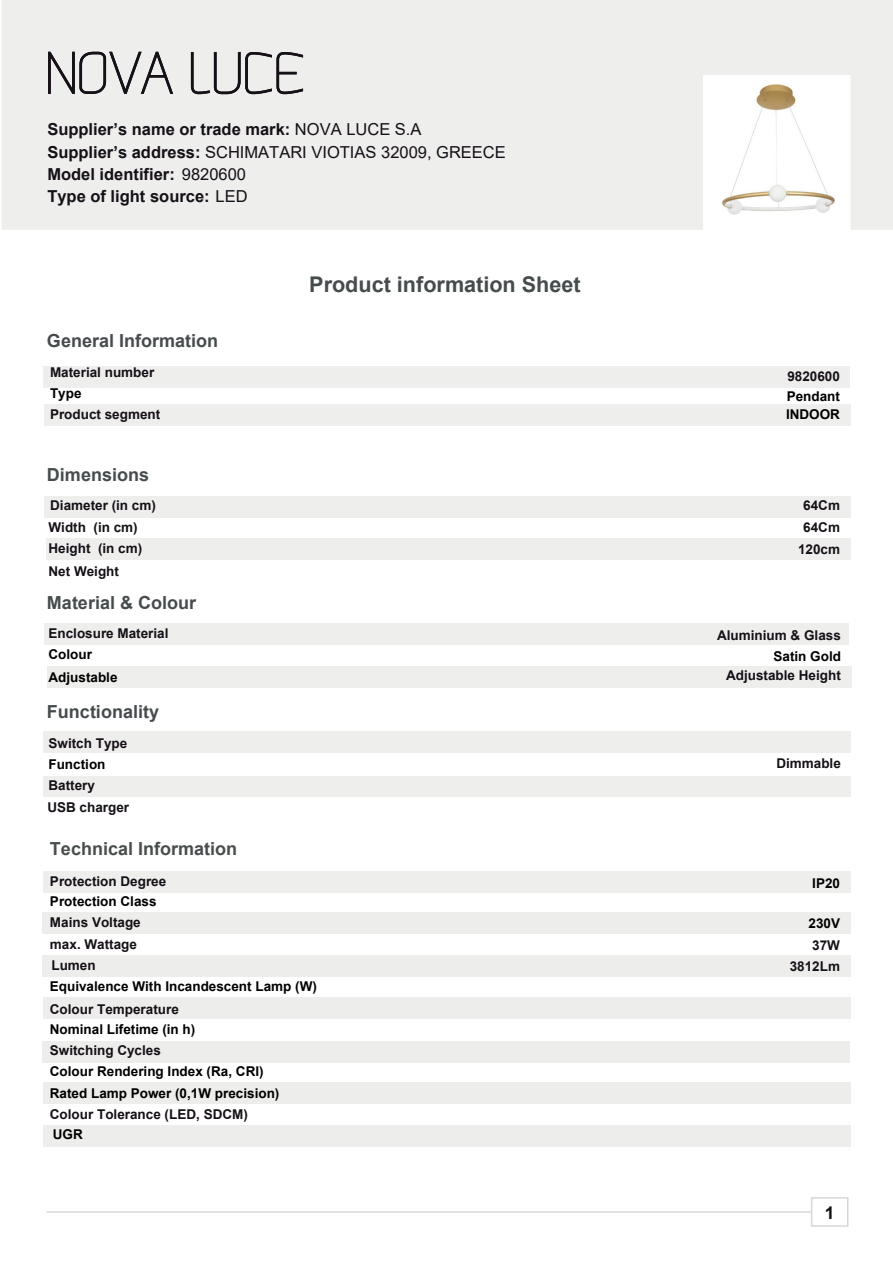
<style>
.page{position:relative;width:893px;height:1263px;background:#fff}
.page>*{position:absolute;margin:0;border:0;box-sizing:border-box;transform-origin:0 0}
.t1{font:700 21.6px "Arial";color:#464c4d}
.t2{font:700 18px "Arial";color:#464c4d}
.t3{font:700 18px "Arial";color:#494d4d}
.t4{font:700 17.55px "Arial";color:#161017}
.t5{font:700 16.5px/21.6px "Arial";color:#161017}
.t6{font:16.5px "Arial";color:#161017}
.t7{font:700 13.5px/21.6px "Arial";color:#161017}
.t8{font:700 13.5px/22.6px "Arial";color:#000}
.s1{font-weight:400}
.s2{font-weight:700}
</style>
<div class="page">
<div style="left:2px;top:0;width:891px;height:230px;background:#eeeeed"></div>
<div style="left:43px;top:731px;width:808px;height:21px;background:#eeeeed"></div>
<div style="left:44px;top:1125px;width:807px;height:21px;background:#ededeb"></div>
<div style="left:44px;top:624px;width:805px;height:21px;background:#eeeeed"></div>
<div style="left:47px;top:666px;width:805px;height:21px;background:#eeeeed"></div>
<div style="left:811px;top:1197px;width:37px;height:30px;border:2px solid #d6d8d8"></div>
<div style="left:44px;top:496px;width:807px;height:21px;background:#eeeeed"></div>
<div style="left:46px;top:539px;width:805px;height:21px;background:#eeeeed"></div>
<div style="left:43px;top:776px;width:808px;height:21px;background:#eeeeed"></div>
<hr style="left:46px;top:1211px;width:766px;height:2px;background:#d6d8d8">
<svg style="left:190px;top:51px;width:114px;height:44px;background:#c2c1c1"></svg>
<svg style="left:47px;top:49px;width:127px;height:47px;background:#c0bfbf"></svg>
<div style="left:43px;top:871px;width:808px;height:21px;background:#eeeeed"></div>
<div style="left:42px;top:1041px;width:807px;height:21px;background:#ededeb"></div>
<div style="left:44px;top:1082px;width:807px;height:21px;background:#ededeb"></div>
<div style="left:43px;top:997px;width:807px;height:21px;background:#ededeb"></div>
<div style="left:43px;top:912px;width:808px;height:21px;background:#ededeb"></div>
<div style="left:43px;top:955px;width:808px;height:22px;background:#ededeb"></div>
<div style="left:44px;top:405px;width:807px;height:21px;background:#eeeeed"></div>
<div style="left:43px;top:366px;width:807px;height:21px;background:#eeeeed"></div>
<img style="left:722px;top:83px;width:113px;height:131px">
<p class="t5" style="left:47px;top:119px;width:376px">Supplier’s name or trade mark: <span class="s1">NOVA LUCE S.A</span></p>
<p class="t5" style="left:47px;top:164px;width:202px">Model identifier: <span class="s1">9820600<br></span>Type of light source: <span class="s1">LED</span></p>
<p class="t6" style="left:47px;top:141px;width:460px"><span class="s2">Supplier’s address:</span> SCHIMATARI VIOTIAS 32009, GREECE</p>
<h2 class="t2" style="left:47px;top:328px;width:173px">General Information</h2>
<p class="t7" style="left:50px;top:361px;width:106px">Material number</p>
<p class="t8" style="left:50px;top:382px;width:33px">Type</p>
<p class="t7" style="left:50px;top:404px;width:112px">Product segment</p>
<h2 class="t2" style="left:47px;top:462px;width:104px">Dimensions</h2>
<p class="t7" style="left:50px;top:495px;width:107px">Diameter (in cm)</p>
<p class="t7" style="left:49px;top:516px;width:91px">Width (in cm)</p>
<p class="t7" style="left:48px;top:538px;width:95px">Height (in cm)</p>
<h2 class="t2" style="left:47px;top:590px;width:151px">Material &amp; Colour</h2>
<p class="t7" style="left:48px;top:623px;width:122px">Enclosure Material</p>
<p class="t8" style="left:48px;top:643px;width:71px">Colour<br>Adjustable</p>
<h2 class="t2" style="left:47px;top:699px;width:114px">Functionality</h2>
<p class="t7" style="left:48px;top:732px;width:80px">Switch Type</p>
<p class="t8" style="left:48px;top:753px;width:58px">Function</p>
<p class="t7" style="left:47px;top:775px;width:83px;line-height:22px">Battery<br>USB charger</p>
<p class="t7" style="left:48px;top:560px;width:72px">Net Weight</p>
<h2 class="t3" style="left:50px;top:836px;width:189px">Technical Information</h2>
<p class="t7" style="left:50px;top:871px;width:118px">Protection Degree</p>
<p class="t8" style="left:50px;top:890px;width:108px">Protection Class</p>
<p class="t7" style="left:50px;top:912px;width:92px">Mains Voltage max. Wattage<br>Lumen</p>
<h1 class="t1" style="left:309px;top:269px;width:273px">Product information Sheet</h1>
<p class="t8" style="left:50px;top:975px;width:269px">Equivalence With Incandescent Lamp (W)</p>
<p class="t7" style="left:50px;top:998px;width:131px">Colour Temperature</p>
<p class="t8" style="left:50px;top:1018px;width:147px">Nominal Lifetime (in h)</p>
<p class="t7" style="left:50px;top:1039px;width:113px">Switching Cycles</p>
<p class="t8" style="left:50px;top:1061px;width:231px;line-height:21.5px">Colour Rendering Index (Ra, CRI)<br>Rated Lamp Power (0,1W precision)</p>
<p class="t8" style="left:53px;top:1123px;width:31px">UGR</p>
<p class="t7" style="left:50px;top:1104px;width:200px">Colour Tolerance (LED, SDCM)</p>
<p class="t7" style="left:787px;top:366px;width:54px">9820600</p>
<p class="t8" style="left:787px;top:385px;width:55px">Pendant</p>
<p class="t8" style="left:786px;top:403px;width:55px">INDOOR</p>
<p class="t7" style="left:803px;top:495px;width:38px">64Cm<br>64Cm</p>
<p class="t7" style="left:798px;top:539px;width:44px">120cm</p>
<p class="t7" style="left:717px;top:624px;width:125px">Aluminium &amp; Glass</p>
<p class="t7" style="left:726px;top:665px;width:116px">Adjustable Height</p>
<p class="t8" style="left:773px;top:645px;width:69px">Satin Gold</p>
<p class="t7" style="left:776px;top:753px;width:66px">Dimmable</p>
<p class="t8" style="left:812px;top:872px;width:29px">IP20</p>
<p class="t8" style="left:808px;top:912px;width:33px">230V</p>
<p class="t7" style="left:790px;top:935px;width:52px;line-height:20.9px;text-align:right">37W<br>3812Lm</p>
<p class="t4" style="left:825px;top:1200px;width:11px">1</p>
</div>
